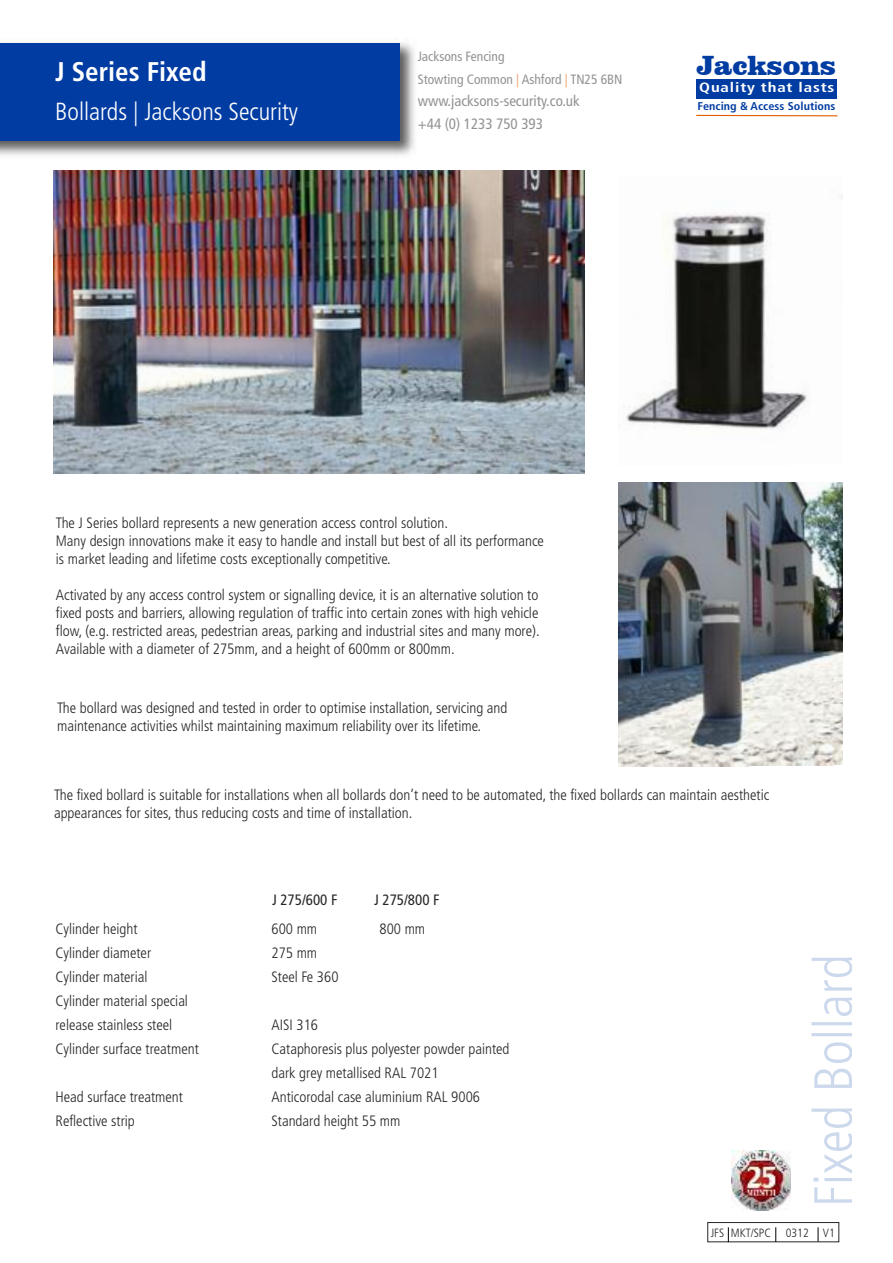
<style>
.page{position:relative;width:893px;height:1263px;background:#fff}
.page>*{position:absolute;margin:0;border:0;box-sizing:border-box;transform-origin:0 0}
.t1{font:900 28.5px "Clarendon BT";color:#003ca2}
.t2{font:700 condensed 27px "Frutiger";color:#fff}
.t3{font:300 condensed 24.75px "Frutiger";color:#fff}
.t4{font:300 condensed 15px/18px "Frutiger";color:#272627}
.t5{font:condensed 15px/22.5px "Frutiger";color:#939393}
.t6{font:condensed 15px "Frutiger";color:#272627}
.t7{font:condensed 13.5px/22.5px "Frutiger";color:#939393}
.t8{font:700 condensed 13.5px "Frutiger";letter-spacing:.05em;color:#fff;scale:1.25 1}
.t9{font:300 condensed 12px "Frutiger";color:#272627}
.t10{font:700 condensed 11.25px "Frutiger";letter-spacing:.005em;color:#003ca2;scale:1.08 1}
.s1{color:#f1ad80}
</style>
<div class="page">
<img style="left:0;top:42px;width:415px;height:114px">
<div style="left:0;top:44px;width:400px;height:97px;background:#003ca2"></div>
<div style="left:697px;top:79px;width:140px;height:19px;background:#003ca2"></div>
<hr style="left:696px;top:115px;width:141px;height:1px;background:#e35c00">
<img style="left:53px;top:171px;width:531px;height:302px">
<img style="left:626px;top:213px;width:183px;height:216px">
<img style="left:618px;top:482px;width:225px;height:285px">
<svg style="left:811px;top:957px;width:41px;height:246px"></svg>
<img style="left:731px;top:1151px;width:60px;height:59px">
<div style="left:707px;top:1222px;width:132px;height:20px;border:1px solid #272627"></div>
<svg style="left:728px;top:1227px;width:1px;height:15px"></svg>
<svg style="left:818px;top:1227px;width:1px;height:14px"></svg>
<svg style="left:775px;top:1227px;width:1px;height:15px"></svg>
<h2 class="t2" style="left:55px;top:61px;width:153px">J Series Fixed</h2>
<h3 class="t3" style="left:55px;top:102px;width:244px">Bollards | Jacksons Security</h3>
<p class="t7" style="left:418px;top:46px;width:206px">Jacksons Fencing<br>Stowting Common <span class="s1">|</span> Ashford <span class="s1">|</span> TN25 6BN</p>
<p class="t5" style="left:418px;top:91px;width:163px">www.jacksons-security.co.uk +44 (0) 1233 750 393</p>
<h1 class="t1" style="left:696px;top:48px;width:142px">Jacksons</h1>
<p class="t8" style="left:699px;top:82px;width:110px">Quality that lasts</p>
<p class="t10" style="left:697px;top:101px;width:129px">Fencing &amp; Access Solutions</p>
<p class="t4" style="left:56px;top:515px;width:490px">The J Series bollard represents a new generation access control solution.<br>Many design innovations make it easy to handle and install but best of all its performance is market leading and lifetime costs exceptionally competitive.</p>
<p class="t4" style="left:56px;top:587px;width:485px;text-align:justify">Activated by any access control system or signalling device, it is an alternative solution to fixed posts and barriers, allowing regulation of traffic into certain zones with high vehicle flow, (e.g. restricted areas, pedestrian areas, parking and industrial sites and many more).<br>Available with a diameter of 275mm, and a height of 600mm or 800mm.</p>
<p class="t4" style="left:57px;top:700px;width:452px">The bollard was designed and tested in order to optimise installation, servicing and maintenance activities whilst maintaining maximum reliability over its lifetime.</p>
<p class="t4" style="left:54px;top:787px;width:717px">The fixed bollard is suitable for installations when all bollards don’t need to be automated, the fixed bollards can maintain aesthetic appearances for sites, thus reducing costs and time of installation.</p>
<p class="t6" style="left:272px;top:894px;width:67px">J 275/600 F</p>
<p class="t6" style="left:374px;top:894px;width:67px">J 275/800 F</p>
<p class="t4" style="left:56px;top:921px;width:84px">Cylinder height</p>
<p class="t4" style="left:272px;top:921px;width:47px">600 mm</p>
<p class="t4" style="left:380px;top:921px;width:47px">800 mm</p>
<p class="t4" style="left:56px;top:945px;width:97px">Cylinder diameter</p>
<p class="t4" style="left:272px;top:945px;width:47px">275 mm</p>
<p class="t4" style="left:56px;top:969px;width:94px">Cylinder material</p>
<p class="t4" style="left:272px;top:969px;width:69px">Steel Fe 360</p>
<p class="t4" style="left:56px;top:990px;width:134px;line-height:24px">Cylinder material special release stainless steel</p>
<p class="t4" style="left:272px;top:1017px;width:48px">AISI 316</p>
<p class="t4" style="left:56px;top:1041px;width:145px">Cylinder surface treatment</p>
<p class="t4" style="left:272px;top:1038px;width:239px;line-height:24px">Cataphoresis plus polyester powder painted dark grey metallised RAL 7021</p>
<p class="t4" style="left:56px;top:1089px;width:129px">Head surface treatment</p>
<p class="t4" style="left:272px;top:1089px;width:210px">Anticorodal case aluminium RAL 9006</p>
<p class="t4" style="left:56px;top:1113px;width:81px">Reflective strip</p>
<p class="t4" style="left:272px;top:1113px;width:130px">Standard height 55 mm</p>
<p class="t9" style="left:711px;top:1228px;width:126px">JFS MKT/SPC 0312 V1</p>
</div>
